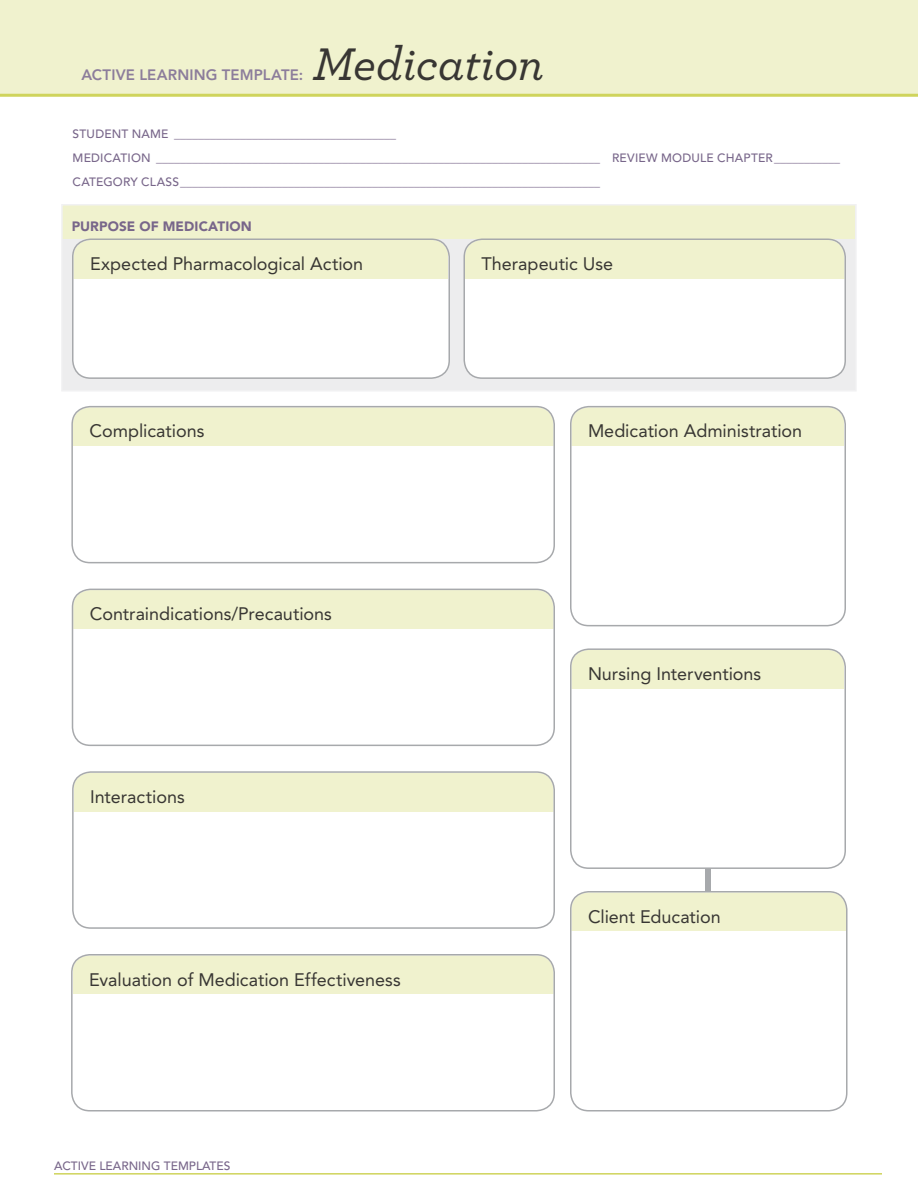
<style>
.page{position:relative;width:918px;height:1188px;background:#fff}
.page>*{position:absolute;margin:0;border:0;box-sizing:border-box;transform-origin:0 0}
.t1{font:italic 500 48px "Archer";letter-spacing:-.01em;color:#383633}
.t2{font:18px "Avenir LT Std";color:#383633}
.t3{font:800 15px "Avenir LT Std";letter-spacing:.005em;color:#8c7d9b}
.t4{font:900 13.5px "Avenir LT Std";letter-spacing:.01em;color:#78668a}
.t5{font:500 12px/24.3px "Avenir LT Std";letter-spacing:.015em;color:#78668a}
</style>
<div class="page">
<hr style="left:54px;top:1173px;width:828px;height:2px;background:#cfd45c">
<div style="left:0;top:0;width:918px;height:94px;background:#f0f2ce"></div>
<hr style="left:0;top:94px;width:918px;height:3px;background:#cfd45c">
<div style="left:62px;top:205px;width:794px;height:186px;background:#ededee"></div>
<div style="left:63px;top:206px;width:792px;height:33px;background:#f0f2ce"></div>
<div style="left:61px;top:204px;width:796px;height:188px;border:2px solid #f1f1f2"></div>
<div style="left:73px;top:239px;width:376px;height:139px;background:#fff;border-radius:18px"></div>
<div style="left:74px;top:240px;width:374px;height:39px;background:#f0f2ce"></div>
<div style="left:72px;top:238px;width:378px;height:141px;border:2px solid #a7a9ac;border-radius:18px"></div>
<div style="left:73px;top:407px;width:481px;height:39px;background:#f0f2ce"></div>
<div style="left:71px;top:406px;width:484px;height:157px;border:2px solid #a7a9ac;border-radius:18px"></div>
<div style="left:73px;top:590px;width:481px;height:39px;background:#f0f2ce"></div>
<div style="left:72px;top:589px;width:483px;height:157px;border:2px solid #a7a9ac;border-radius:18px"></div>
<div style="left:74px;top:773px;width:480px;height:39px;background:#f0f2ce"></div>
<div style="left:72px;top:771px;width:483px;height:158px;border:2px solid #a7a9ac;border-radius:18px"></div>
<div style="left:572px;top:407px;width:272px;height:39px;background:#f0f2ce"></div>
<div style="left:570px;top:406px;width:276px;height:220px;border:2px solid #a7a9ac;border-radius:18px"></div>
<div style="left:73px;top:956px;width:481px;height:38px;background:#f0f2ce"></div>
<div style="left:71px;top:954px;width:484px;height:158px;border:2px solid #a7a9ac;border-radius:18px"></div>
<div style="left:464px;top:239px;width:381px;height:139px;background:#fff;border-radius:18px"></div>
<div style="left:465px;top:240px;width:379px;height:39px;background:#f0f2ce"></div>
<div style="left:464px;top:238px;width:382px;height:141px;border:2px solid #a7a9ac;border-radius:18px"></div>
<div style="left:572px;top:650px;width:272px;height:39px;background:#f0f2ce"></div>
<div style="left:570px;top:648px;width:276px;height:221px;border:2px solid #a7a9ac;border-radius:18px"></div>
<div style="left:572px;top:892px;width:274px;height:39px;background:#f0f2ce"></div>
<div style="left:570px;top:891px;width:278px;height:221px;border:2px solid #a7a9ac;border-radius:18px"></div>
<div style="left:705px;top:868px;width:6px;height:23px;background:#a7a9ac"></div>
<p class="t3" style="left:81px;top:66px;width:224px">ACTIVE LEARNING TEMPLATE:</p>
<h1 class="t1" style="left:313px;top:29px;width:233px">Medication</h1>
<p class="t5" style="left:72px;top:122px;width:769px">STUDENT NAME _____________________________________<br>MEDICATION __________________________________________________________________________ REVIEW MODULE CHAPTER___________<br>CATEGORY CLASS______________________________________________________________________</p>
<p class="t4" style="left:72px;top:218px;width:182px">PURPOSE OF MEDICATION</p>
<h2 class="t2" style="left:90px;top:253px;width:275px">Expected Pharmacological Action</h2>
<h2 class="t2" style="left:89px;top:421px;width:117px">Complications</h2>
<h2 class="t2" style="left:90px;top:603px;width:244px">Contraindications/Precautions</h2>
<h2 class="t2" style="left:90px;top:786px;width:96px">Interactions</h2>
<h2 class="t2" style="left:89px;top:969px;width:313px">Evaluation of Medication Effectiveness</h2>
<p class="t5" style="left:54px;top:1154px;width:178px">ACTIVE LEARNING TEMPLATES</p>
<h2 class="t2" style="left:482px;top:253px;width:133px">Therapeutic Use</h2>
<h2 class="t2" style="left:588px;top:421px;width:216px">Medication Administration</h2>
<h2 class="t2" style="left:588px;top:663px;width:175px">Nursing Interventions</h2>
<h2 class="t2" style="left:588px;top:906px;width:134px">Client Education</h2>
</div>
